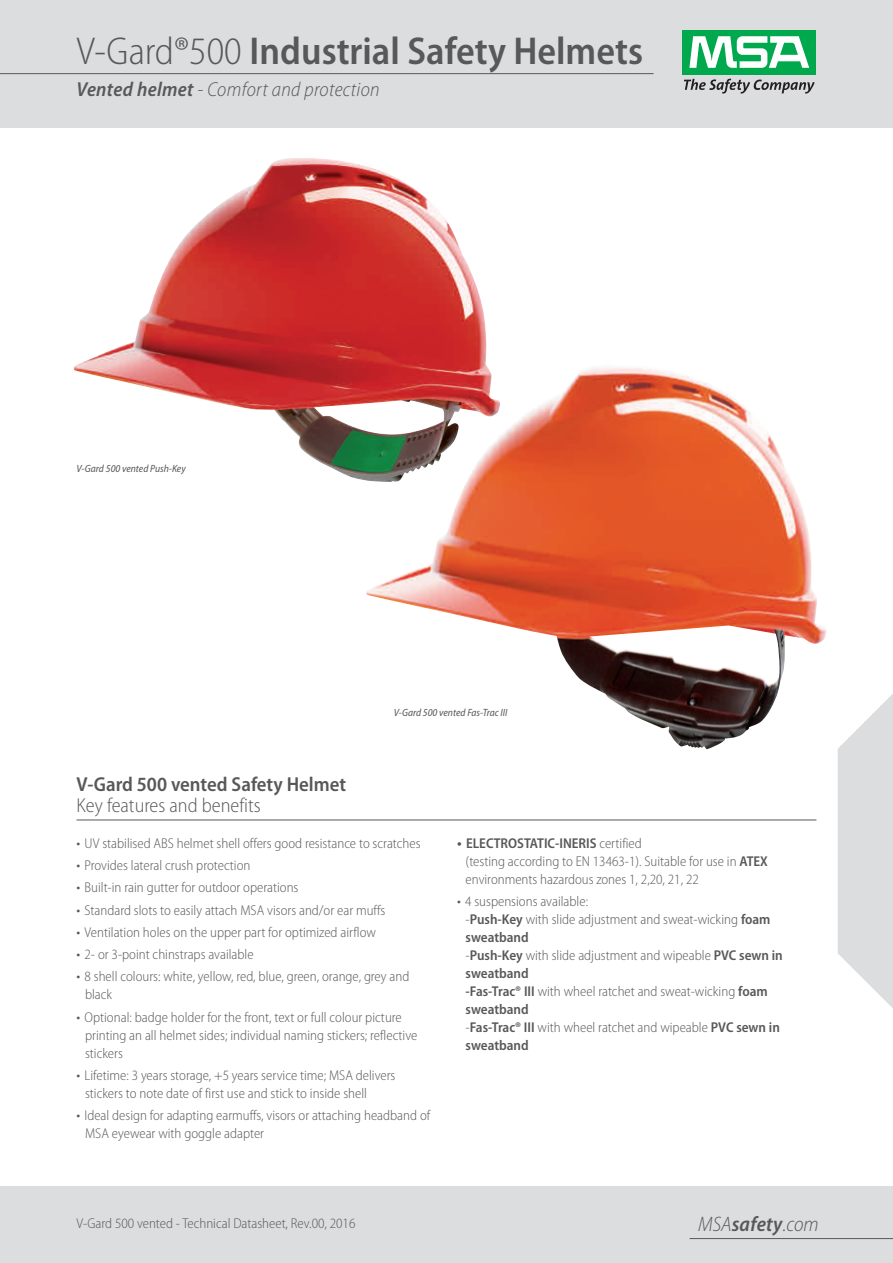
<style>
.page{position:relative;width:893px;height:1263px;background:#fff}
.page>*{position:absolute;margin:0;border:0;box-sizing:border-box;transform-origin:0 0}
.t1{font:600 semi-condensed 39px "Myriad Pro";color:#57585a}
.t2{font:italic 300 semi-condensed 21px "Myriad Pro";color:#57585a}
.t3{font:italic 300 semi-condensed 20.25px "Myriad Pro";letter-spacing:.015em;color:#57585a}
.t4{font:600 semi-condensed 20.25px "Myriad Pro";color:#57585a}
.t5{font:300 semi-condensed 20.25px "Myriad Pro";color:#57585a}
.t6{font:300 semi-condensed 14.25px/18px "Myriad Pro";color:#57585a}
.t7{font:italic semi-condensed 10.5px "Myriad Pro";color:#57585a}
.s1{font-weight:300}
.s2{font-weight:600}
.s3{font-size:15.6px}
.s4{font-weight:600;font-size:15.6px}
</style>
<div class="page">
<img style="left:73px;top:158px;width:414px;height:323px">
<img style="left:366px;top:363px;width:461px;height:386px">
<div style="left:0;top:1186px;width:893px;height:77px;background:#dcdddf"></div>
<hr style="left:690px;top:1238px;width:203px;height:1px;background:#57585a">
<svg style="left:838px;top:694px;width:55px;height:314px"></svg>
<div style="left:0;top:0;width:893px;height:128px;background:#dcdddf"></div>
<div style="left:682px;top:30px;width:134px;height:44px;background:#00a94e"></div>
<svg style="left:689px;top:36px;width:120px;height:32px"></svg>
<svg style="left:684px;top:79px;width:131px;height:15px"></svg>
<hr style="left:0;top:73px;width:654px;height:1px;background:#57585a">
<hr style="left:77px;top:819px;width:739px;height:1px;background:#57585a">
<h1 class="t1" style="left:77px;top:36px;width:568px"><span class="s1">V-Gard®500</span> Industrial Safety Helmets</h1>
<h3 class="t3" style="left:77px;top:81px;width:305px"><span class="s2">Vented helmet</span> - Comfort and protection</h3>
<p class="t7" style="left:77px;top:464px;width:111px">V-Gard 500 vented Push-Key</p>
<h3 class="t4" style="left:77px;top:777px;width:271px">V-Gard 500 vented Safety Helmet</h3>
<h3 class="t5" style="left:77px;top:798px;width:186px">Key features and benefits</h3>
<p class="t7" style="left:394px;top:708px;width:115px">V-Gard 500 vented Fas-Trac III</p>
<p class="t6" style="left:77px;top:835px;width:346px"><span class="s3">•</span> UV stabilised ABS helmet shell offers good resistance to scratches</p>
<p class="t6" style="left:77px;top:857px;width:175px"><span class="s3">•</span> Provides lateral crush protection</p>
<p class="t6" style="left:77px;top:880px;width:223px"><span class="s3">•</span> Built-in rain gutter for outdoor operations</p>
<p class="t6" style="left:77px;top:902px;width:310px"><span class="s3">•</span> Standard slots to easily attach MSA visors and/or ear muffs</p>
<p class="t6" style="left:77px;top:924px;width:301px"><span class="s3">•</span> Ventilation holes on the upper part for optimized airflow</p>
<p class="t6" style="left:77px;top:946px;width:179px"><span class="s3">•</span> 2- or 3-point chinstraps available</p>
<p class="t6" style="left:85px;top:969px;width:326px;text-indent:-9px"><span class="s3">•</span> 8 shell colours: white, yellow, red, blue, green, orange, grey and black</p>
<p class="t6" style="left:85px;top:1009px;width:334px;text-indent:-9px"><span class="s3">•</span> Optional: badge holder for the front, text or full colour picture printing an all helmet sides; individual naming stickers; reflective stickers</p>
<p class="t6" style="left:85px;top:1067px;width:312px;text-indent:-9px"><span class="s3">•</span> Lifetime: 3 years storage, +5 years service time; MSA delivers stickers to note date of first use and stick to inside shell</p>
<p class="t6" style="left:85px;top:1107px;width:347px;text-indent:-9px"><span class="s3">•</span> Ideal design for adapting earmuffs, visors or attaching headband of<br>MSA eyewear with goggle adapter</p>
<p class="t6" style="left:466px;top:835px;width:304px;text-indent:-9px"><span class="s4">•</span> <span class="s2">ELECTROSTATIC-INERIS</span> certified<br>(testing according to EN 13463-1). Suitable for use in <span class="s2">ATEX </span>environments hazardous zones 1, 2,20, 21, 22</p>
<p class="t6" style="left:466px;top:893px;width:319px;text-indent:-9px"><span class="s3">•</span> 4 suspensions available:<br>-<span class="s2">Push-Key</span> with slide adjustment and sweat-wicking <span class="s2">foam sweatband<br></span>-<span class="s2">Push-Key</span> with slide adjustment and wipeable <span class="s2">PVC sewn in sweatband<br>-Fas-Trac® III</span> with wheel ratchet and sweat-wicking <span class="s2">foam sweatband<br></span>-<span class="s2">Fas-Trac® III</span> with wheel ratchet and wipeable <span class="s2">PVC sewn in sweatband</span></p>
<p class="t6" style="left:77px;top:1215px;width:280px">V-Gard 500 vented - Technical Datasheet, Rev.00, 2016</p>
<h2 class="t2" style="left:698px;top:1216px;width:122px">MSA<span class="s2">safety</span>.com</h2>
</div>
